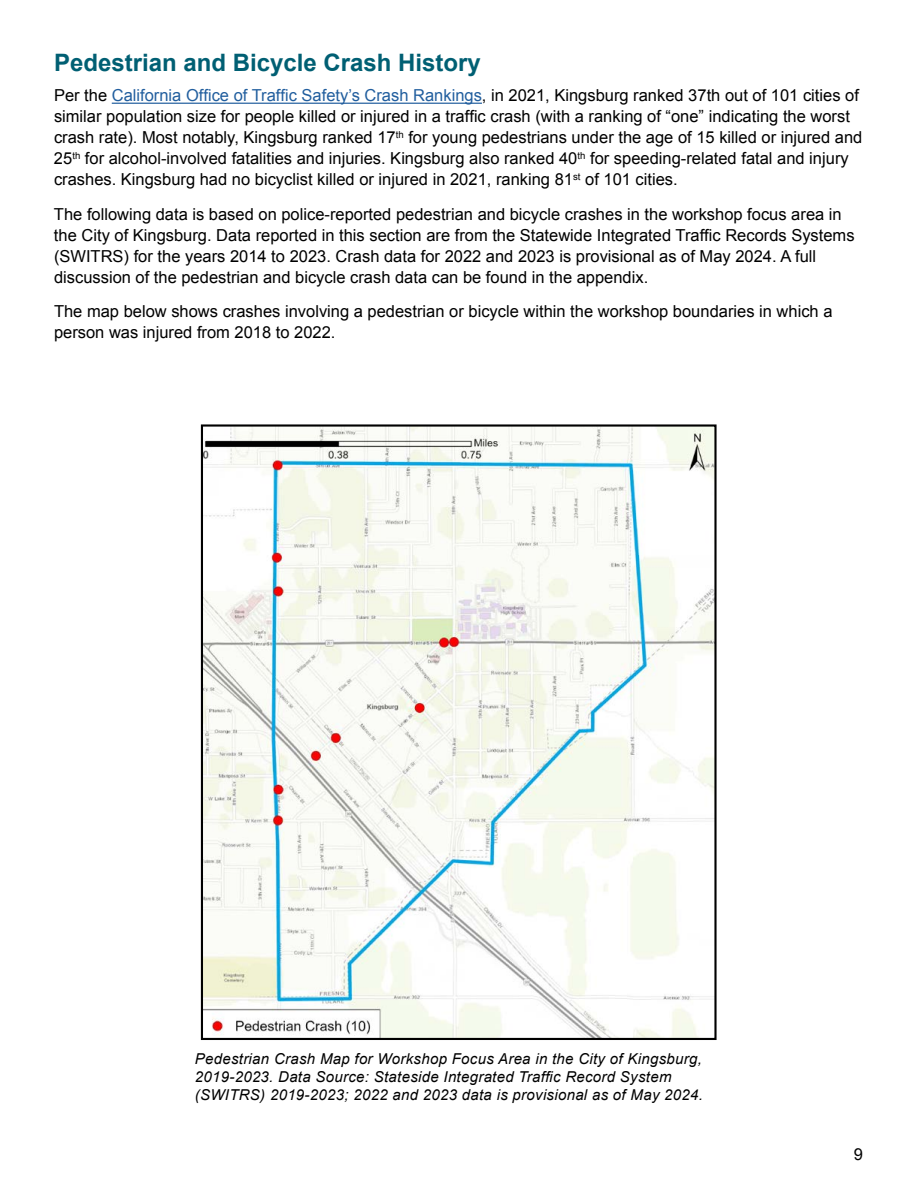
<style>
.page{position:relative;width:918px;height:1188px;background:#fff}
.page>*{position:absolute;margin:0;border:0;box-sizing:border-box;transform-origin:0 0}
.Heading_2{font:700 24px "Kjjjbw Arial";color:#005f73}
.t1{font:16.5px/21px "Mjhhsy Arial";color:#000}
.captions{font:italic 15px/18px "Pxxsdd Arial";letter-spacing:.02em;color:#000}
.s1{color:#215e9e}
.s2{font-family:"Wtlsnt Arial"}
</style>
<div class="page">
<hr style="left:112px;top:103px;width:370px;height:1px;background:#215e9e">
<img style="left:204px;top:427px;width:510px;height:610px">
<div style="left:201px;top:424px;width:516px;height:616px;border:2px solid #000"></div>
<p class="Heading_2" style="left:54px;top:47px;width:428px">Pedestrian and Bicycle Crash History</p>
<p class="t1" style="left:54px;top:85px;width:810px">Per the <span class="s1">California Office of Traffic Safety’s Crash Rankings</span>, in 2021, Kingsburg ranked 37th out of 101 cities of similar population size for people killed or injured in a traffic crash (with a ranking of “one” indicating the worst crash rate). Most notably, Kingsburg ranked 17<sup>th</sup> for young pedestrians under the age of 15 killed or injured and 25<sup>th</sup> for alcohol-involved fatalities and injuries. Kingsburg also ranked 40<sup>th</sup> for speeding-related fatal and injury crashes. Kingsburg had no bicyclist killed or injured in 2021, ranking 81<sup>st</sup> of 101 cities.</p>
<p class="t1" style="left:54px;top:204px;width:802px">The following data is based on police-reported pedestrian and bicycle crashes in the workshop focus area in the City of Kingsburg. Data reported in this section are from the Statewide Integrated Traffic Records Systems (SWITRS) for the years 2014 to 2023. Crash data for 2022 and 2023 is provisional as of May 2024. A full discussion of the pedestrian and bicycle crash data can be found in the appendix.</p>
<p class="t1" style="left:54px;top:301px;width:780px">The map below shows crashes involving a pedestrian or bicycle within the workshop boundaries in which a person was injured from 2018 to 2022.</p>
<p class="captions" style="left:195px;top:1050px;width:510px"><span class="s2">Pedestrian Crash Map for Workshop Focus Area in the City of Kingsburg,<br></span>2019-2023. Data Source: Stateside Integrated Traffic Record System (SWITRS) 2019-2023; 2022 and 2023 data is provisional as of May 2024.</p>
<p class="t1" style="left:854px;top:1143px;width:11px">9</p>
</div>
